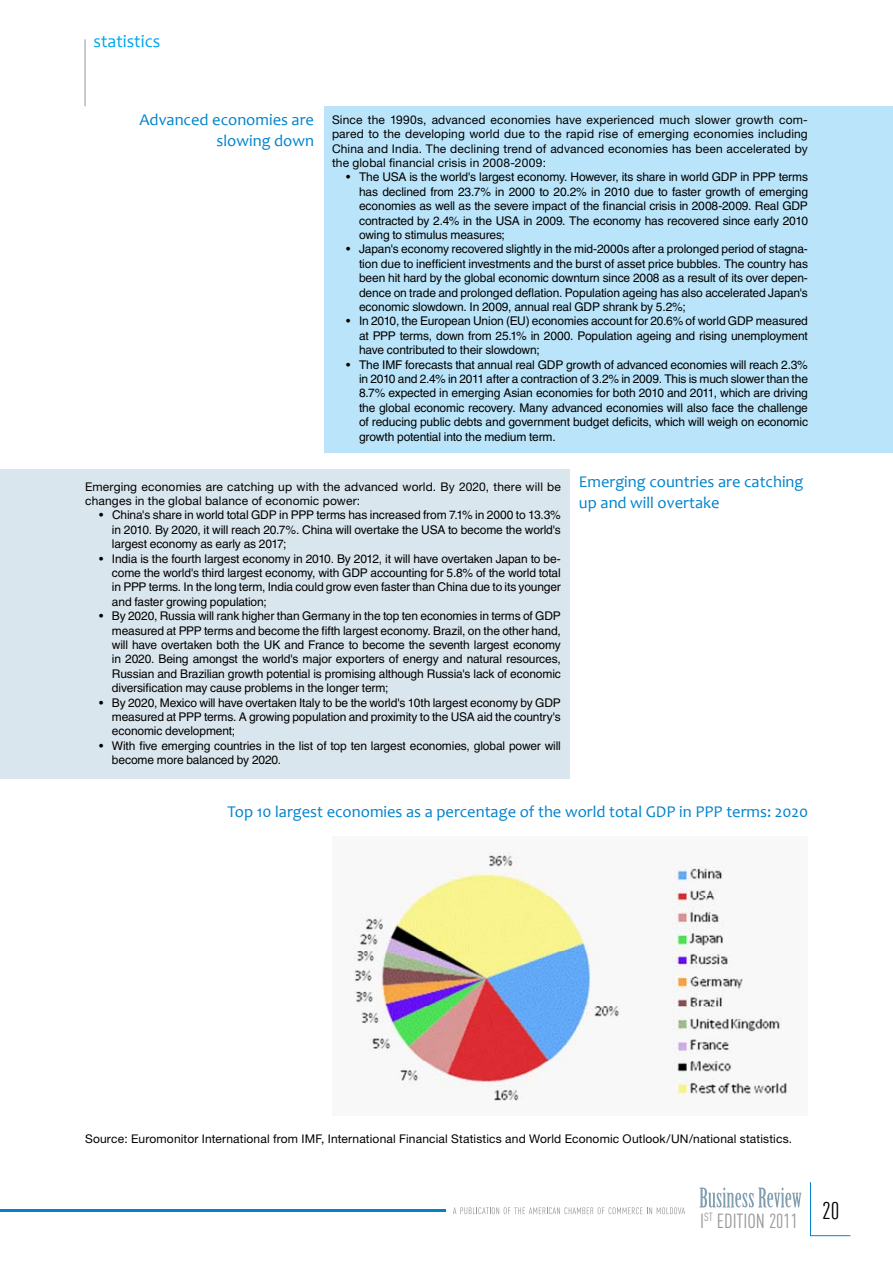
<style>
.page{position:relative;width:893px;height:1263px;background:#fff}
.page>*{position:absolute;margin:0;border:0;box-sizing:border-box;transform-origin:0 0}
.t1{font:20.1px "DIN Cond";color:#97979b}
.t2{font:18px "Candara";color:#00a6eb}
.t3{font:16.5px/21px "Candara";color:#0083cc;text-align:right}
.t4{font:12px/14.4px "Helvetica LT Std";letter-spacing:-.01em;color:#000;text-align:justify}
.t5{font:12px/14.4px "Helvetica Neue CE";letter-spacing:.015em;color:#000;text-align:justify}
</style>
<div class="page">
<hr style="left:0;top:1210px;width:445px;height:2px;background:#0083cc">
<svg style="left:453px;top:1207px;width:232px;height:7px"></svg>
<svg style="left:810px;top:1182px;width:40px;height:54px"></svg>
<svg style="left:699px;top:1187px;width:103px;height:20px"></svg>
<hr style="left:85px;top:39px;width:1px;height:67px;background:#97979b">
<div style="left:0;top:469px;width:569px;height:309px;background:#dae6ed"></div>
<div style="left:325px;top:106px;width:568px;height:347px;background:#bae4f9"></div>
<img style="left:354px;top:851px;width:436px;height:250px">
<h2 class="t2" style="left:94px;top:30px;width:68px">statistics</h2>
<h3 class="t3" style="left:139px;top:109px;width:176px">Advanced economies are slowing down</h3>
<p class="t5" style="left:332px;top:112px;width:477px">Since the 1990s, advanced economies have experienced much slower growth com&shy;pared to the developing world due to the rapid rise of emerging economies including China and India. The declining trend of advanced economies has been accelerated by the global financial crisis in 2008-2009:</p>
<p class="t4" style="left:359px;top:170px;width:450px;text-indent:-13px">• The USA is the world's largest economy. However, its share in world GDP in PPP terms has declined from 23.7% in 2000 to 20.2% in 2010 due to faster growth of emerging economies as well as the severe impact of the financial crisis in 2008-2009. Real GDP contracted by 2.4% in the USA in 2009. The economy has recovered since early 2010 owing to stimulus measures;</p>
<p class="t4" style="left:359px;top:242px;width:450px;text-indent:-13px">• Japan's economy recovered slightly in the mid-2000s after a prolonged period of stagna&shy;tion due to inefficient investments and the burst of asset price bubbles. The country has been hit hard by the global economic downturn since 2008 as a result of its over depen&shy;dence on trade and prolonged deflation. Population ageing has also accelerated Japan's economic slowdown. In 2009, annual real GDP shrank by 5.2%;</p>
<p class="t4" style="left:359px;top:314px;width:450px;text-indent:-13px">• In 2010, the European Union (EU) economies account for 20.6% of world GDP measured at PPP terms, down from 25.1% in 2000. Population ageing and rising unemployment have contributed to their slowdown;</p>
<p class="t4" style="left:359px;top:357px;width:450px;text-indent:-13px">• The IMF forecasts that annual real GDP growth of advanced economies will reach 2.3% in 2010 and 2.4% in 2011 after a contraction of 3.2% in 2009. This is much slower than the 8.7% expected in emerging Asian economies for both 2010 and 2011, which are driving the global economic recovery. Many advanced economies will also face the challenge of reducing public debts and government budget deficits, which will weigh on economic growth potential into the medium term.</p>
<h3 class="t3" style="left:579px;top:471px;width:226px;text-align:left">Emerging countries are catching up and will overtake</h3>
<p class="t5" style="left:85px;top:479px;width:477px">Emerging economies are catching up with the advanced world. By 2020, there will be changes in the global balance of economic power:</p>
<p class="t4" style="left:112px;top:508px;width:450px;text-indent:-13px">• China's share in world total GDP in PPP terms has increased from 7.1% in 2000 to 13.3% in 2010. By 2020, it will reach 20.7%. China will overtake the USA to become the world's largest economy as early as 2017;</p>
<p class="t4" style="left:112px;top:551px;width:450px;text-indent:-13px">• India is the fourth largest economy in 2010. By 2012, it will have overtaken Japan to be&shy;come the world's third largest economy, with GDP accounting for 5.8% of the world total in PPP terms. In the long term, India could grow even faster than China due to its younger and faster growing population;</p>
<p class="t4" style="left:112px;top:609px;width:450px;text-indent:-13px">• By 2020, Russia will rank higher than Germany in the top ten economies in terms of GDP measured at PPP terms and become the fifth largest economy. Brazil, on the other hand, will have overtaken both the UK and France to become the seventh largest economy in 2020. Being amongst the world's major exporters of energy and natural resources, Russian and Brazilian growth potential is promising although Russia's lack of economic diversification may cause problems in the longer term;</p>
<p class="t4" style="left:112px;top:695px;width:450px;text-indent:-13px">• By 2020, Mexico will have overtaken Italy to be the world's 10th largest economy by GDP measured at PPP terms. A growing population and proximity to the USA aid the country's economic development;</p>
<p class="t4" style="left:112px;top:738px;width:450px;text-indent:-13px">• With five emerging countries in the list of top ten largest economies, global power will become more balanced by 2020.</p>
<h3 class="t3" style="left:227px;top:801px;width:582px">Top 10 largest economies as a percentage of the world total GDP in PPP terms: 2020</h3>
<p class="t5" style="left:85px;top:1131px;width:709px">Source: Euromonitor International from IMF, International Financial Statistics and World Economic Outlook/UN/national statistics.</p>
<h1 class="t1" style="left:700px;top:1209px;width:141px">I<sup>ST</sup> EDITION 2011 <sup>20</sup></h1>
</div>
